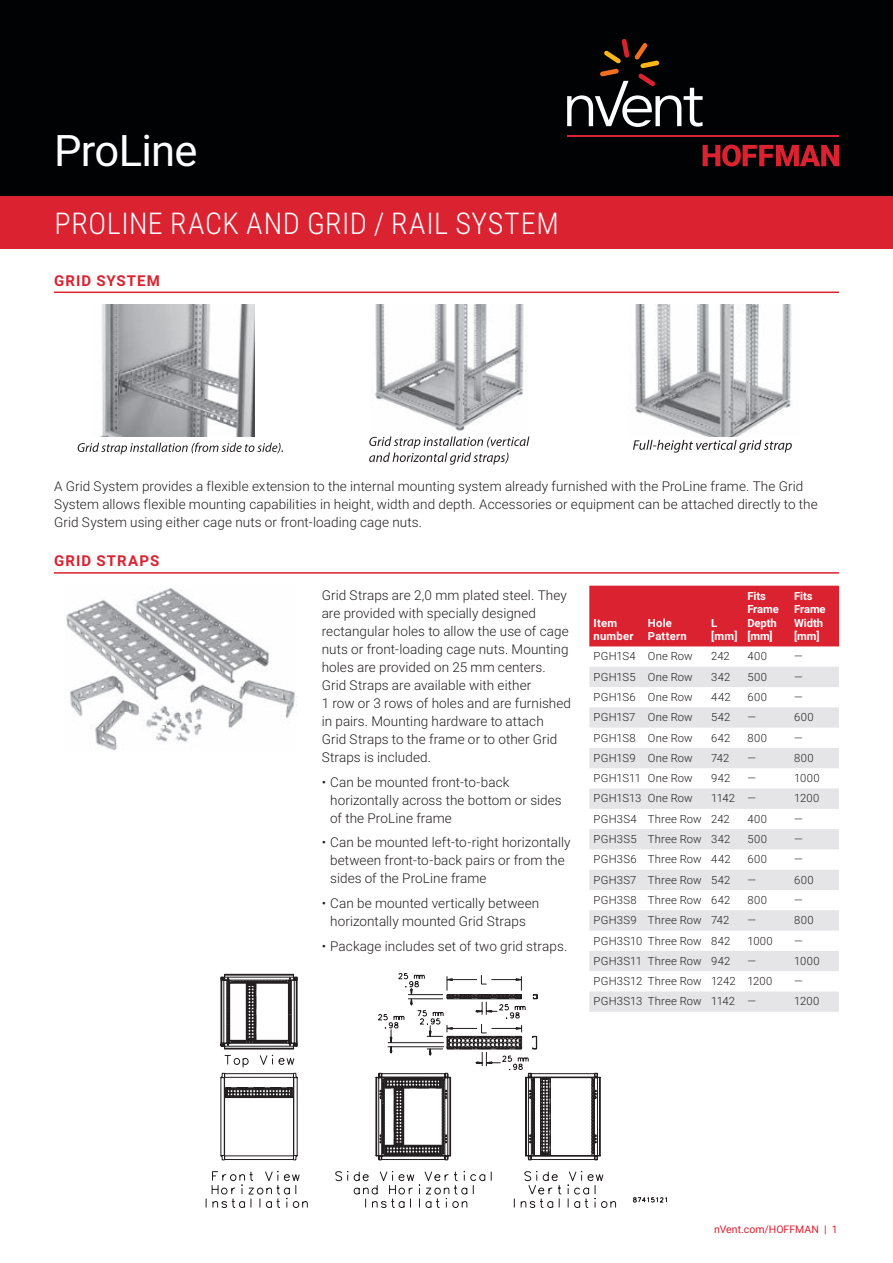
<style>
.page{position:relative;width:893px;height:1263px;background:#fff}
.page>*{position:absolute;margin:0;border:0;box-sizing:border-box;transform-origin:0 0}
.Page_1_Header_-_nVen{font:43.5px "Roboto";letter-spacing:-.015em;color:#fff}
.Page_1_Subhead_White{font:300 30px "Roboto Condensed";letter-spacing:.02em;color:#fff}
.Subheading_Level_1{font:700 15px "Roboto";letter-spacing:.07em;color:#db2230}
.Body_Text{font:300 13.5px/18px "Roboto";letter-spacing:.005em;color:#231f20}
.table_text{font:300 11.25px "Roboto";letter-spacing:.015em;color:#231f20}
.table_text__header{font:700 11.25px/13.5px "Roboto";letter-spacing:-.005em;color:#fff}
.table_text__header-2{font:700 11.25px/13.5px "Roboto";letter-spacing:.02em;color:#fff}
.t1{font:10.5px "Roboto";color:#db2230}
</style>
<div class="page">
<div style="left:0;top:0;width:893px;height:196px;background:#010203"></div>
<div style="left:0;top:196px;width:893px;height:53px;background:#db2230"></div>
<svg style="left:703px;top:145px;width:136px;height:21px"></svg>
<hr style="left:567px;top:135px;width:272px;height:1px;background:#db2230">
<svg style="left:567px;top:39px;width:136px;height:88px"></svg>
<svg style="left:369px;top:436px;width:160px;height:29px"></svg>
<img style="left:375px;top:304px;width:149px;height:127px">
<img style="left:101px;top:304px;width:154px;height:132px">
<svg style="left:78px;top:443px;width:205px;height:11px"></svg>
<img style="left:635px;top:304px;width:157px;height:132px">
<svg style="left:633px;top:440px;width:159px;height:13px"></svg>
<svg style="left:206px;top:973px;width:461px;height:235px"></svg>
<div style="left:589px;top:586px;width:250px;height:60px;background:#db2230"></div>
<svg style="left:589px;top:667px;width:250px;height:345px;fill:#e5e5e8"></svg>
<img style="left:66px;top:588px;width:229px;height:162px">
<hr style="left:54px;top:292px;width:785px;height:1px;background:#db2230">
<hr style="left:54px;top:572px;width:785px;height:2px;background:#db2230">
<p class="Page_1_Header_-_nVen" style="left:54px;top:121px;width:145px">ProLine</p>
<p class="Page_1_Subhead_White" style="left:55px;top:202px;width:506px">PROLINE RACK AND GRID / RAIL SYSTEM</p>
<p class="Subheading_Level_1" style="left:54px;top:270px;width:107px">GRID SYSTEM</p>
<p class="Body_Text" style="left:54px;top:476px;width:765px">A Grid System provides a flexible extension to the internal mounting system already furnished with the ProLine frame. The Grid<br>System allows flexible mounting capabilities in height, width and depth. Accessories or equipment can be attached directly to the<br>Grid System using either cage nuts or front-loading cage nuts.</p>
<p class="Subheading_Level_1" style="left:54px;top:550px;width:106px">GRID STRAPS</p>
<p class="Body_Text" style="left:322px;top:585px;width:251px">Grid Straps are 2,0 mm plated steel. They are provided with specially designed rectangular holes to allow the use of cage nuts or front-loading cage nuts. Mounting holes are provided on 25 mm centers.<br>Grid Straps are available with either<br>1 row or 3 rows of holes and are furnished in pairs. Mounting hardware to attach Grid Straps to the frame or to other Grid Straps is included.</p>
<p class="Body_Text" style="left:330px;top:772px;width:233px;text-indent:-9px">• Can be mounted front-to-back horizontally across the bottom or sides of the ProLine frame</p>
<p class="Body_Text" style="left:330px;top:833px;width:242px;text-indent:-9px">• Can be mounted left-to-right horizontally between front-to-back pairs or from the sides of the ProLine frame</p>
<p class="Body_Text" style="left:322px;top:894px;width:219px;text-align:center">• Can be mounted vertically between horizontally mounted Grid Straps</p>
<p class="Body_Text" style="left:322px;top:937px;width:247px">• Package includes set of two grid straps.</p>
<p class="table_text__header-2" style="left:594px;top:615px;width:42px">Item number</p>
<p class="table_text__header-2" style="left:648px;top:615px;width:40px">Hole<br>Pattern</p>
<p class="table_text__header" style="left:711px;top:615px;width:28px">L [mm]</p>
<p class="table_text__header" style="left:747px;top:588px;width:33px">Fits<br>Frame<br>Depth [mm]</p>
<p class="table_text__header" style="left:794px;top:588px;width:33px">Fits<br>Frame<br>Width [mm]</p>
<p class="table_text" style="left:594px;top:648px;width:44px">PGH1S4</p>
<p class="table_text" style="left:648px;top:648px;width:46px">One Row</p>
<p class="table_text" style="left:711px;top:648px;width:20px">242</p>
<p class="table_text" style="left:747px;top:648px;width:21px">400</p>
<p class="table_text" style="left:794px;top:648px;width:10px">—</p>
<p class="table_text" style="left:594px;top:669px;width:44px">PGH1S5</p>
<p class="table_text" style="left:648px;top:669px;width:46px">One Row</p>
<p class="table_text" style="left:711px;top:669px;width:21px">342</p>
<p class="table_text" style="left:747px;top:669px;width:21px">500</p>
<p class="table_text" style="left:794px;top:669px;width:10px">—</p>
<p class="table_text" style="left:594px;top:689px;width:44px">PGH1S6</p>
<p class="table_text" style="left:648px;top:689px;width:46px">One Row</p>
<p class="table_text" style="left:711px;top:689px;width:21px">442</p>
<p class="table_text" style="left:747px;top:689px;width:21px">600</p>
<p class="table_text" style="left:794px;top:689px;width:10px">—</p>
<p class="table_text" style="left:594px;top:709px;width:43px">PGH1S7</p>
<p class="table_text" style="left:648px;top:709px;width:46px">One Row</p>
<p class="table_text" style="left:711px;top:709px;width:21px">542</p>
<p class="table_text" style="left:747px;top:709px;width:10px">—</p>
<p class="table_text" style="left:794px;top:709px;width:21px">600</p>
<p class="table_text" style="left:594px;top:730px;width:44px">PGH1S8</p>
<p class="table_text" style="left:648px;top:730px;width:46px">One Row</p>
<p class="table_text" style="left:711px;top:730px;width:21px">642</p>
<p class="table_text" style="left:747px;top:730px;width:21px">800</p>
<p class="table_text" style="left:794px;top:730px;width:10px">—</p>
<p class="table_text" style="left:594px;top:750px;width:44px">PGH1S9</p>
<p class="table_text" style="left:648px;top:750px;width:46px">One Row</p>
<p class="table_text" style="left:711px;top:750px;width:20px">742</p>
<p class="table_text" style="left:747px;top:750px;width:10px">—</p>
<p class="table_text" style="left:794px;top:750px;width:21px">800</p>
<p class="table_text" style="left:594px;top:770px;width:49px">PGH1S11</p>
<p class="table_text" style="left:648px;top:770px;width:46px">One Row</p>
<p class="table_text" style="left:711px;top:770px;width:21px">942</p>
<p class="table_text" style="left:747px;top:770px;width:10px">—</p>
<p class="table_text" style="left:794px;top:770px;width:27px">1000</p>
<p class="table_text" style="left:594px;top:790px;width:49px">PGH1S13</p>
<p class="table_text" style="left:648px;top:790px;width:46px">One Row</p>
<p class="table_text" style="left:711px;top:790px;width:25px">1142</p>
<p class="table_text" style="left:747px;top:790px;width:10px">—</p>
<p class="table_text" style="left:794px;top:790px;width:27px">1200</p>
<p class="table_text" style="left:594px;top:811px;width:45px">PGH3S4</p>
<p class="table_text" style="left:648px;top:811px;width:55px">Three Row</p>
<p class="table_text" style="left:711px;top:811px;width:20px">242</p>
<p class="table_text" style="left:747px;top:811px;width:21px">400</p>
<p class="table_text" style="left:794px;top:811px;width:10px">—</p>
<p class="table_text" style="left:594px;top:831px;width:45px">PGH3S5</p>
<p class="table_text" style="left:648px;top:831px;width:55px">Three Row</p>
<p class="table_text" style="left:711px;top:831px;width:21px">342</p>
<p class="table_text" style="left:747px;top:831px;width:21px">500</p>
<p class="table_text" style="left:794px;top:831px;width:10px">—</p>
<p class="table_text" style="left:594px;top:851px;width:45px">PGH3S6</p>
<p class="table_text" style="left:648px;top:851px;width:55px">Three Row</p>
<p class="table_text" style="left:711px;top:851px;width:21px">442</p>
<p class="table_text" style="left:747px;top:851px;width:21px">600</p>
<p class="table_text" style="left:794px;top:851px;width:10px">—</p>
<p class="table_text" style="left:594px;top:872px;width:44px">PGH3S7</p>
<p class="table_text" style="left:648px;top:872px;width:55px">Three Row</p>
<p class="table_text" style="left:711px;top:872px;width:21px">542</p>
<p class="table_text" style="left:747px;top:872px;width:10px">—</p>
<p class="table_text" style="left:794px;top:872px;width:21px">600</p>
<p class="table_text" style="left:594px;top:892px;width:45px">PGH3S8</p>
<p class="table_text" style="left:648px;top:892px;width:55px">Three Row</p>
<p class="table_text" style="left:711px;top:892px;width:21px">642</p>
<p class="table_text" style="left:747px;top:892px;width:21px">800</p>
<p class="table_text" style="left:794px;top:892px;width:10px">—</p>
<p class="table_text" style="left:594px;top:912px;width:45px">PGH3S9</p>
<p class="table_text" style="left:648px;top:912px;width:55px">Three Row</p>
<p class="table_text" style="left:711px;top:912px;width:20px">742</p>
<p class="table_text" style="left:747px;top:912px;width:10px">—</p>
<p class="table_text" style="left:794px;top:912px;width:21px">800</p>
<p class="table_text" style="left:594px;top:933px;width:50px">PGH3S10</p>
<p class="table_text" style="left:648px;top:933px;width:55px">Three Row</p>
<p class="table_text" style="left:711px;top:933px;width:21px">842</p>
<p class="table_text" style="left:747px;top:933px;width:27px">1000</p>
<p class="table_text" style="left:794px;top:933px;width:10px">—</p>
<p class="table_text" style="left:594px;top:953px;width:50px">PGH3S11</p>
<p class="table_text" style="left:648px;top:953px;width:55px">Three Row</p>
<p class="table_text" style="left:711px;top:953px;width:21px">942</p>
<p class="table_text" style="left:747px;top:953px;width:10px">—</p>
<p class="table_text" style="left:794px;top:953px;width:27px">1000</p>
<p class="table_text" style="left:594px;top:973px;width:50px">PGH3S12</p>
<p class="table_text" style="left:648px;top:973px;width:55px">Three Row</p>
<p class="table_text" style="left:711px;top:973px;width:26px">1242</p>
<p class="table_text" style="left:747px;top:973px;width:27px">1200</p>
<p class="table_text" style="left:794px;top:973px;width:10px">—</p>
<p class="table_text" style="left:594px;top:993px;width:50px">PGH3S13</p>
<p class="table_text" style="left:648px;top:993px;width:55px">Three Row</p>
<p class="table_text" style="left:711px;top:993px;width:25px">1142</p>
<p class="table_text" style="left:747px;top:993px;width:10px">—</p>
<p class="table_text" style="left:794px;top:993px;width:27px">1200</p>
<p class="t1" style="left:714px;top:1222px;width:125px">nVent.com/HOFFMAN | 1</p>
</div>
